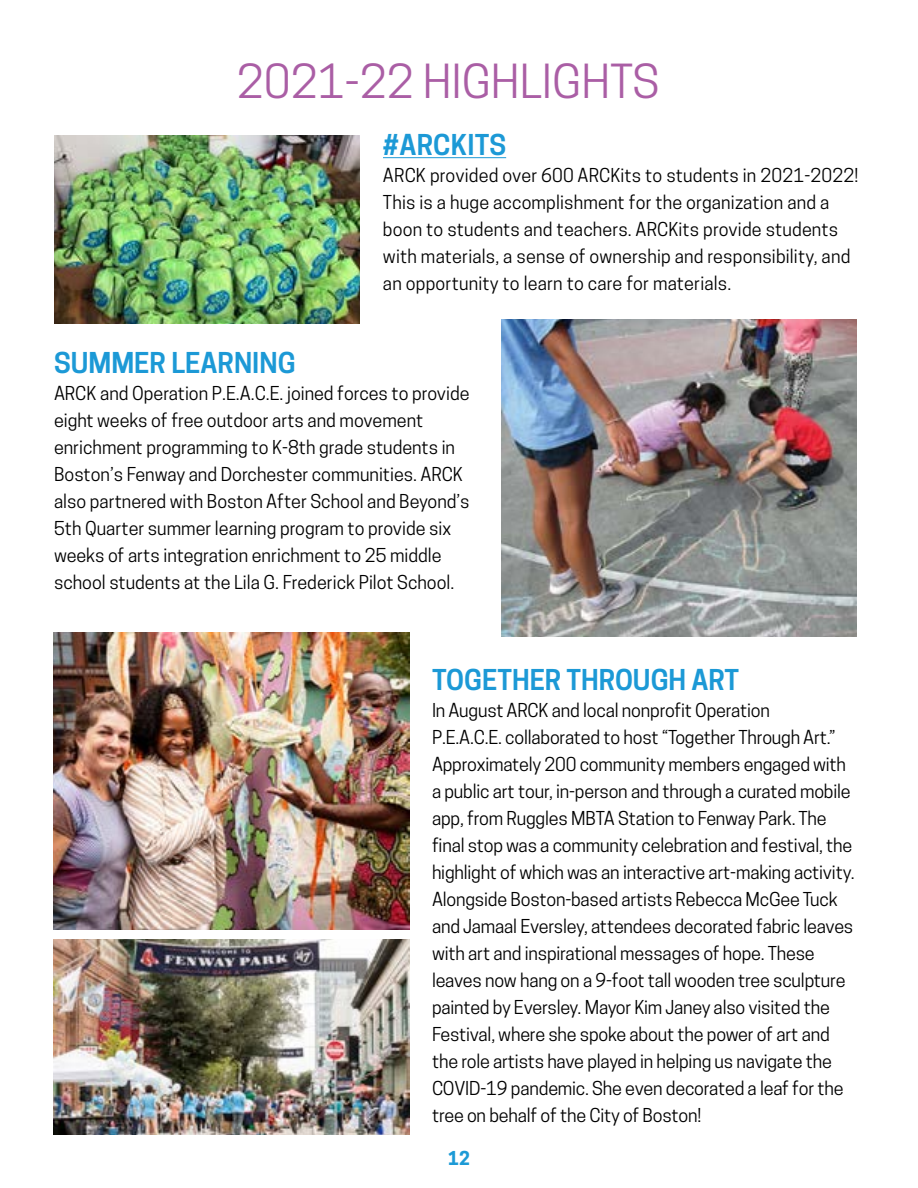
<style>
.page{position:relative;width:918px;height:1188px;background:#fff}
.page>*{position:absolute;margin:0;border:0;box-sizing:border-box;transform-origin:0 0}
.t1{font:44.1px "Cooper Hewitt";color:#aa5ea5}
.t2{font:600 27px "Cooper Hewitt";color:#1c99d6}
.t3{font:18px/27px "Cooper Hewitt";letter-spacing:-.01em;color:#000}
.t4{font:18px/27px "Cooper Hewitt";letter-spacing:.01em;color:#000}
.t5{font:700 18px "Cooper Hewitt";color:#1c9ad6}
</style>
<div class="page">
<hr style="left:383px;top:157px;width:123px;height:1px;background:#1c99d6">
<img style="left:54px;top:135px;width:306px;height:189px">
<img style="left:501px;top:320px;width:355px;height:317px">
<img style="left:54px;top:633px;width:355px;height:297px">
<img style="left:54px;top:939px;width:355px;height:195px">
<h1 class="t1" style="left:237px;top:56px;width:424px">2021-22 HIGHLIGHTS</h1>
<h2 class="t2" style="left:383px;top:129px;width:125px">#ARCKITS</h2>
<p class="t4" style="left:383px;top:162px;width:477px">ARCK provided over 600 ARCKits to students in 2021-2022!<br>This is a huge accomplishment for the organization and a boon to students and teachers. ARCKits provide students with materials, a sense of ownership and responsibility, and an opportunity to learn to care for materials.</p>
<h2 class="t2" style="left:54px;top:347px;width:243px">SUMMER LEARNING</h2>
<p class="t3" style="left:54px;top:380px;width:417px">ARCK and Operation P.E.A.C.E. joined forces to provide eight weeks of free outdoor arts and movement enrichment programming to K-8th grade students in Boston’s Fenway and Dorchester communities. ARCK also partnered with Boston After School and Beyond’s 5th Quarter summer learning program to provide six weeks of arts integration enrichment to 25 middle school students at the Lila G. Frederick Pilot School.</p>
<h2 class="t2" style="left:432px;top:664px;width:309px">TOGETHER THROUGH ART</h2>
<p class="t3" style="left:432px;top:697px;width:424px">In August ARCK and local nonprofit Operation<br>P.E.A.C.E. collaborated to host “Together Through Art.” Approximately 200 community members engaged with a public art tour, in-person and through a curated mobile app, from Ruggles MBTA Station to Fenway Park. The final stop was a community celebration and festival, the highlight of which was an interactive art-making activity.<br>Alongside Boston-based artists Rebecca McGee Tuck and Jamaal Eversley, attendees decorated fabric leaves with art and inspirational messages of hope. These leaves now hang on a 9-foot tall wooden tree sculpture painted by Eversley. Mayor Kim Janey also visited the Festival, where she spoke about the power of art and the role artists have played in helping us navigate the COVID-19 pandemic. She even decorated a leaf for the tree on behalf of the City of Boston!</p>
<p class="t5" style="left:448px;top:1147px;width:23px">12</p>
</div>
